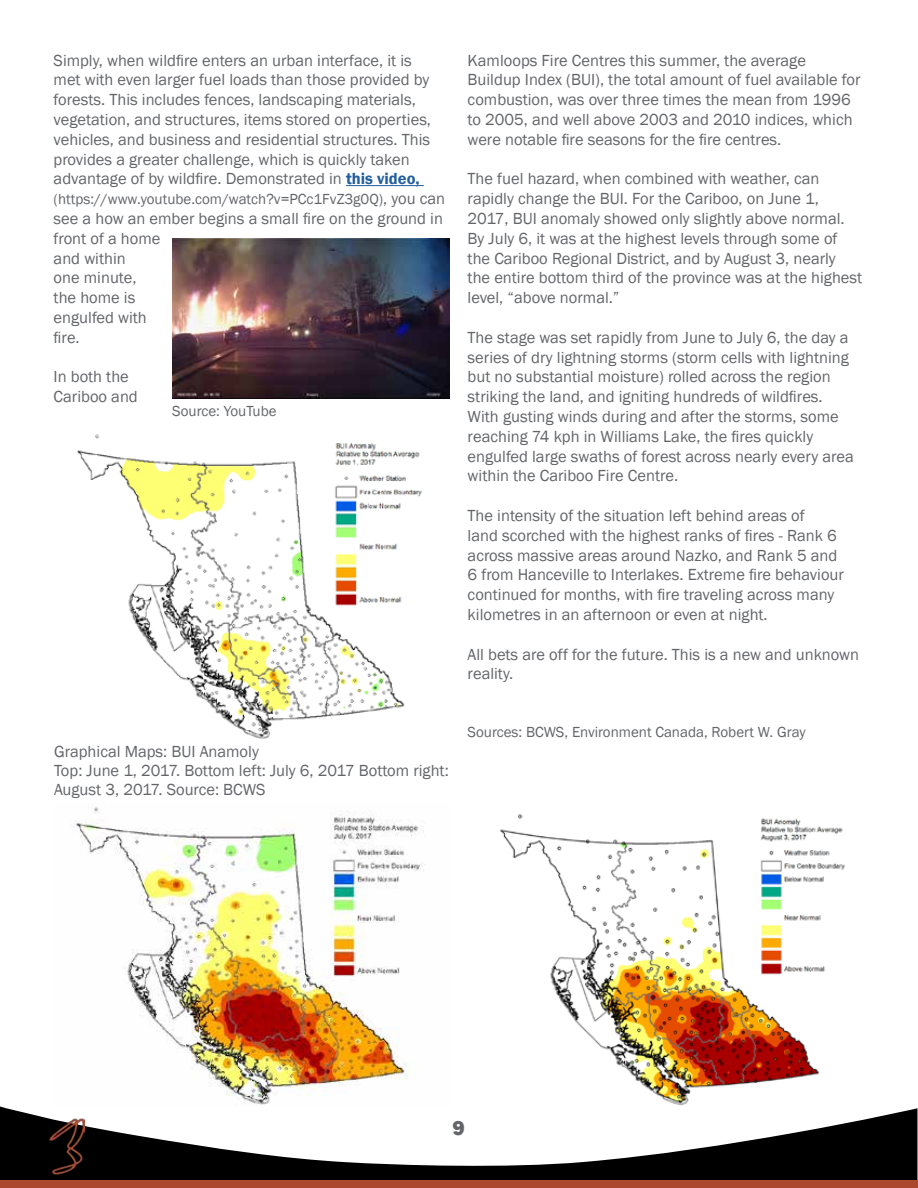
<style>
.page{position:relative;width:918px;height:1188px;background:#fff}
.page>*{position:absolute;margin:0;border:0;box-sizing:border-box;transform-origin:0 0}
.t1{font:800 21px "Franklin Gothic";color:#636569}
.t2{font:16.5px/19.8px "Franklin Gothic";color:#636569}
.t3{font:15px "Franklin Gothic";color:#636569}
.s1{font-weight:600;color:#215e9e}
.s2{font-size:16.5px}
</style>
<div class="page">
<svg style="left:0;top:1106px;width:917px;height:75px"></svg>
<img style="left:49px;top:1119px;width:36px;height:56px">
<div style="left:0;top:1181px;width:917px;height:7px;background:#ab482e"></div>
<img style="left:75px;top:807px;width:350px;height:298px">
<hr style="left:346px;top:185px;width:78px;height:1px;background:#215e9e">
<img style="left:172px;top:238px;width:278px;height:160px">
<img style="left:77px;top:434px;width:345px;height:305px">
<img style="left:500px;top:814px;width:345px;height:292px">
<p class="t2" style="left:54px;top:51px;width:379px">Simply, when wildfire enters an urban interface, it is met with even larger fuel loads than those provided by forests. This includes fences, landscaping materials, vegetation, and structures, items stored on properties, vehicles, and business and residential structures. This provides a greater challenge, which is quickly taken advantage of by wildfire. Demonstrated in <span class="s1">this video,</span></p>
<p class="t3" style="left:54px;top:190px;width:393px">(https://www.youtube.com/watch?v=PCc1FvZ3g0Q)<span class="s2">, you can</span></p>
<p class="t2" style="left:54px;top:209px;width:391px">see a how an ember begins a small fire on the ground in front of a home<br>and within<br>one minute,<br>the home is<br>engulfed with<br>fire.</p>
<p class="t2" style="left:54px;top:367px;width:86px">In both the<br>Cariboo and</p>
<p class="t3" style="left:172px;top:401px;width:106px">Source: YouTube</p>
<p class="t2" style="left:54px;top:743px;width:396px;line-height:18.9px">Graphical Maps: BUI Anamoly<br>Top: June 1, 2017. Bottom left: July 6, 2017 Bottom right:<br>August 3, 2017. Source: BCWS</p>
<p class="t2" style="left:468px;top:51px;width:394px">Kamloops Fire Centres this summer, the average Buildup Index (BUI), the total amount of fuel available for combustion, was over three times the mean from 1996 to 2005, and well above 2003 and 2010 indices, which were notable fire seasons for the fire centres.</p>
<p class="t2" style="left:468px;top:169px;width:396px">The fuel hazard, when combined with weather, can rapidly change the BUI. For the Cariboo, on June 1, 2017, BUI anomaly showed only slightly above normal.<br>By July 6, it was at the highest levels through some of the Cariboo Regional District, and by August 3, nearly the entire bottom third of the province was at the highest level, “above normal.”</p>
<p class="t2" style="left:468px;top:328px;width:388px">The stage was set rapidly from June to July 6, the day a series of dry lightning storms (storm cells with lightning but no substantial moisture) rolled across the region striking the land, and igniting hundreds of wildfires.<br>With gusting winds during and after the storms, some reaching 74 kph in Williams Lake, the fires quickly engulfed large swaths of forest across nearly every area within the Cariboo Fire Centre.</p>
<p class="t2" style="left:468px;top:506px;width:378px">The intensity of the situation left behind areas of<br>land scorched with the highest ranks of fires - Rank 6 across massive areas around Nazko, and Rank 5 and 6 from Hanceville to Interlakes. Extreme fire behaviour continued for months, with fire traveling across many kilometres in an afternoon or even at night.</p>
<p class="t2" style="left:468px;top:645px;width:393px">All bets are off for the future. This is a new and unknown reality.</p>
<p class="t3" style="left:468px;top:723px;width:339px">Sources: BCWS, Environment Canada, Robert W. Gray</p>
<p class="t1" style="left:452px;top:1114px;width:14px">9</p>
</div>
